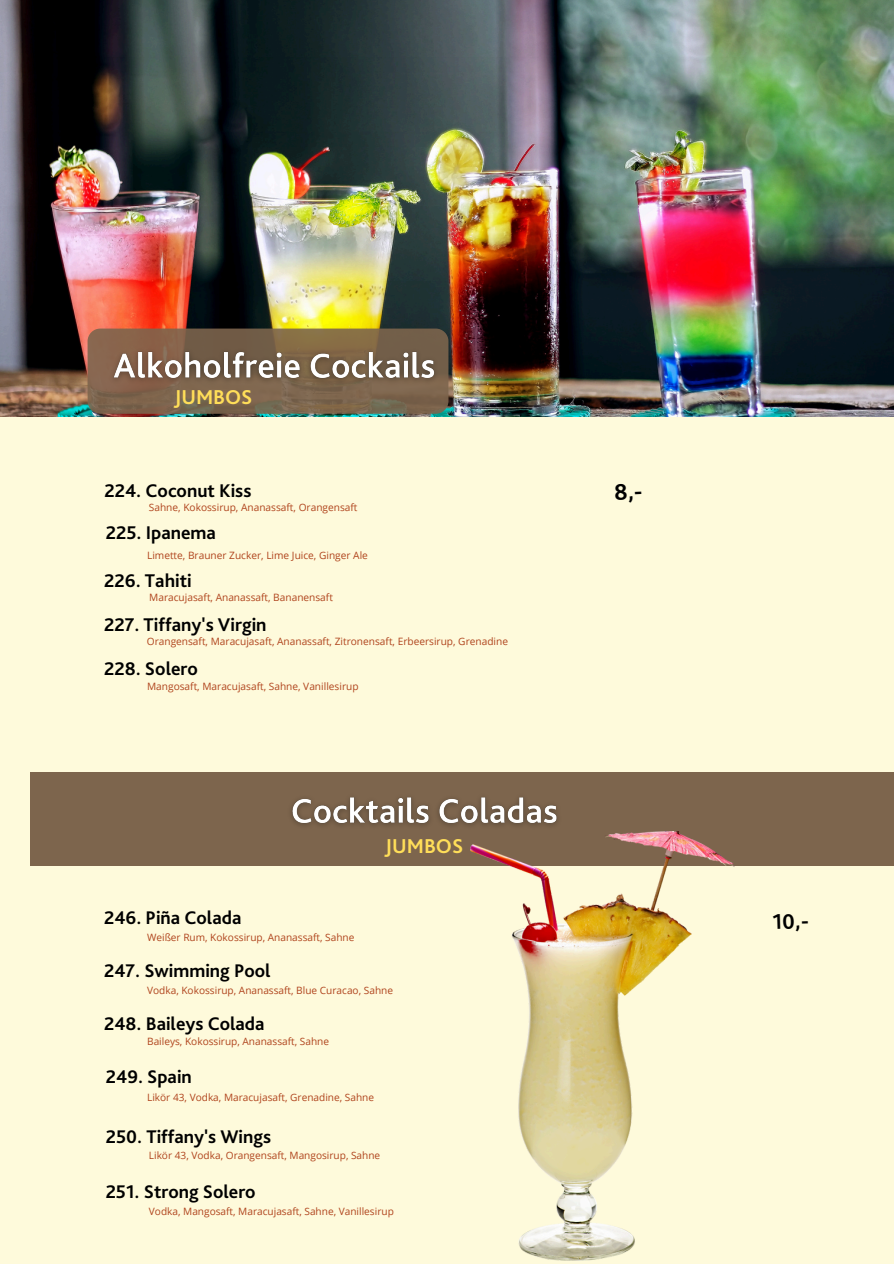
<style>
.page{position:relative;width:894px;height:1264px;background:#fff}
.page>*{position:absolute;margin:0;border:0;box-sizing:border-box;transform-origin:0 0}
.t1{font:700 22.2px "Bliss Pro";color:#000}
.t2{font:700 21px "Bliss Pro";color:#ffde59}
.t3{font:700 19.2px "Bliss Pro";color:#000}
.t4{font:10.2px "Open Sans";color:#b0441d}
.t5{font:10.05px "Open Sans";color:#b0441d}
</style>
<div class="page">
<div style="left:0;top:0;width:893px;height:1263px;background:#fefadb"></div>
<div style="left:30px;top:772px;width:863px;height:93px;background:#7d654d"></div>
<img style="left:471px;top:832px;width:263px;height:428px">
<img style="left:291px;top:797px;width:277px;height:39px">
<img style="left:0;top:0;width:893px;height:416px">
<svg style="left:87px;top:328px;width:361px;height:86px;background:#7c654b"></svg>
<img style="left:104px;top:344px;width:340px;height:47px">
<p class="t2" style="left:174px;top:383px;width:79px">JUMBOS</p>
<h3 class="t3" style="left:104px;top:479px;width:148px">224. Coconut Kiss</h3>
<p class="t4" style="left:149px;top:500px;width:210px">Sahne, Kokossirup, Ananassaft, Orangensaft</p>
<h4 class="t3" style="left:106px;top:521px;width:112px">225. Ipanema</h4>
<h2 class="t4" style="left:147px;top:548px;width:222px">Limette, Brauner Zucker, Lime Juice, Ginger Ale</h2>
<p class="t3" style="left:104px;top:568px;width:89px">226. Tahiti</p>
<h4 class="t4" style="left:149px;top:590px;width:185px">Maracujasaft, Ananassaft, Bananensaft</h4>
<p class="t3" style="left:104px;top:612px;width:164px">227. Tiffany's Virgin</p>
<h4 class="t4" style="left:147px;top:634px;width:362px">Orangensaft, Maracujasaft, Ananassaft, Zitronensaft, Erbeersirup, Grenadine</h4>
<p class="t3" style="left:104px;top:657px;width:95px">228. Solero</p>
<h4 class="t4" style="left:147px;top:678px;width:213px">Mangosaft, Maracujasaft, Sahne, Vanillesirup</h4>
<p class="t2" style="left:385px;top:832px;width:79px">JUMBOS</p>
<h3 class="t3" style="left:104px;top:905px;width:139px">246. Piña Colada</h3>
<p class="t1" style="left:771px;top:907px;width:38px;rotate:-2deg">10,-</p>
<h4 class="t5" style="left:147px;top:929px;width:209px">Weißer Rum, Kokossirup, Ananassaft, Sahne</h4>
<p class="t3" style="left:104px;top:959px;width:168px">247. Swimming Pool</p>
<h2 class="t5" style="left:147px;top:983px;width:247px">Vodka, Kokossirup, Ananassaft, Blue Curacao, Sahne</h2>
<h4 class="t3" style="left:104px;top:1011px;width:162px">248. Baileys Colada</h4>
<p class="t5" style="left:147px;top:1034px;width:183px">Baileys, Kokossirup, Ananassaft, Sahne</p>
<h4 class="t3" style="left:106px;top:1064px;width:87px">249. Spain</h4>
<p class="t5" style="left:147px;top:1090px;width:228px">Likör 43, Vodka, Maracujasaft, Grenadine, Sahne</p>
<h4 class="t3" style="left:106px;top:1124px;width:167px">250. Tiffany's Wings</h4>
<p class="t5" style="left:149px;top:1147px;width:233px">Likör 43, Vodka, Orangensaft, Mangosirup, Sahne</p>
<h4 class="t3" style="left:106px;top:1179px;width:151px">251. Strong Solero</h4>
<p class="t5" style="left:149px;top:1203px;width:246px">Vodka, Mangosaft, Maracujasaft, Sahne, Vanillesirup</p>
</div>
